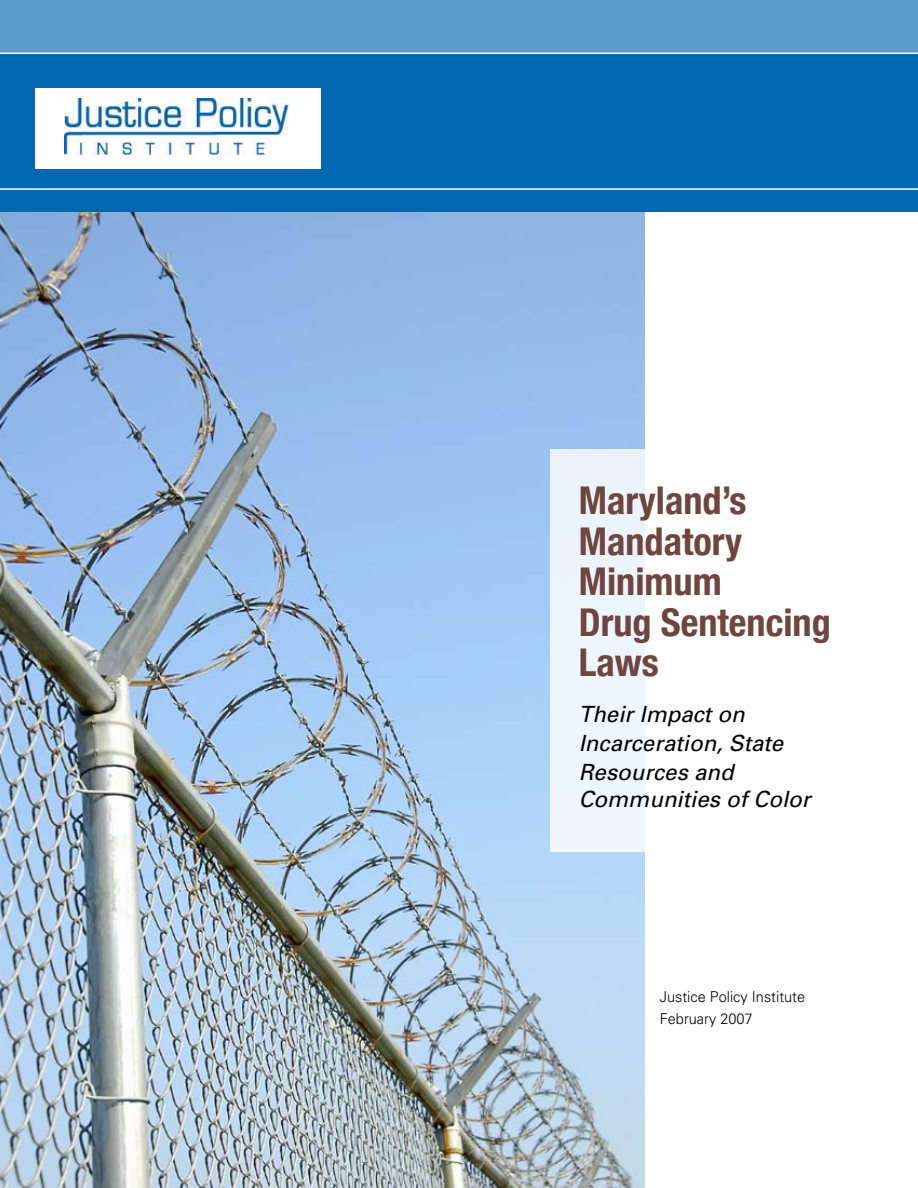
<style>
.page{position:relative;width:918px;height:1188px;background:#fff}
.page>*{position:absolute;margin:0;border:0;box-sizing:border-box;transform-origin:0 0}
.t1{font:700 condensed 38.25px/40.5px "Helvetica Neue";color:#6e453f}
.t2{font:italic 22.35px/28.2px "Univers";color:#000}
.t3{font:300 15px/22.5px "Univers";color:#000}
</style>
<div class="page">
<img style="left:0;top:212px;width:644px;height:976px">
<div style="left:0;top:0;width:918px;height:97px;background:#599ccc"></div>
<div style="left:0;top:53px;width:918px;height:159px;background:#0067b1"></div>
<div style="left:35px;top:88px;width:285px;height:81px;background:#fff"></div>
<img style="left:65px;top:99px;width:225px;height:58px">
<hr style="left:0;top:53px;width:918px;height:1px;background:#fff">
<hr style="left:0;top:188px;width:918px;height:2px;background:#fff">
<div style="left:550px;top:449px;width:311px;height:403px;background:linear-gradient(to right,#eef5fd,#fff)"></div>
<h1 class="t1" style="left:579px;top:480px;width:254px">Maryland’s<br>Mandatory<br>Minimum<br>Drug Sentencing<br>Laws</h1>
<p class="t2" style="left:579px;top:701px;width:233px">Their Impact on<br>Incarceration, State<br>Resources and<br>Communities of Color</p>
<p class="t3" style="left:660px;top:985px;width:147px">Justice Policy Institute<br>February 2007</p>
</div>
